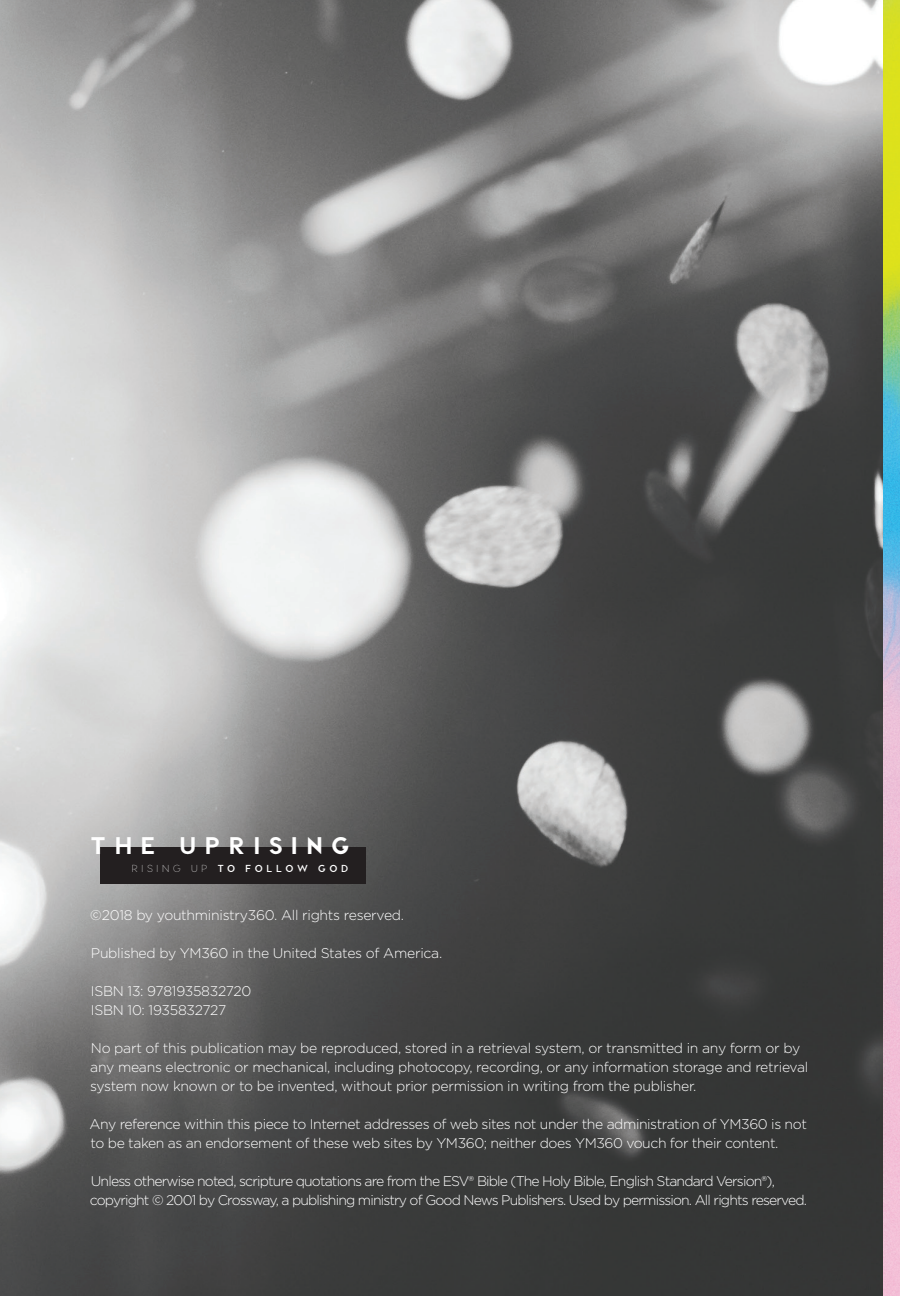
<style>
.page{position:relative;width:900px;height:1296px;background:#fff}
.page>*{position:absolute;margin:0;border:0;box-sizing:border-box;transform-origin:0 0}
.t1{font:800 24px "Visby CF";letter-spacing:.36em;color:#fff}
.t2{font:300 14px/19px "Gotham";letter-spacing:-.03em;color:#fff}
.t3{font:300 14px/19px "Gotham";letter-spacing:-.06em;color:#fff}
.t4{font:700 10.2px "Visby CF";letter-spacing:.36em;color:#fff}
.s1{font-weight:100}
</style>
<div class="page">
<img style="left:0;top:0;width:900px;height:1296px">
<div style="left:100px;top:847px;width:266px;height:36px;background:#231f20"></div>
<h1 class="t1" style="left:90px;top:830px;width:261px">THE UPRISING</h1>
<p class="t4" style="left:132px;top:862px;width:218px"><span class="s1">RISING UP</span> TO FOLLOW GOD</p>
<p class="t2" style="left:90px;top:905px;width:315px">©2018 by youthministry360. All rights reserved.</p>
<p class="t2" style="left:91px;top:943px;width:353px">Published by YM360 in the United States of America.</p>
<p class="t2" style="left:91px;top:981px;width:162px">ISBN 13: 9781935832720<br>ISBN 10: 1935832727</p>
<p class="t2" style="left:90px;top:1038px;width:720px">No part of this publication may be reproduced, stored in a retrieval system, or transmitted in any form or by any means electronic or mechanical, including photocopy, recording, or any information storage and retrieval system now known or to be invented, without prior permission in writing from the publisher.</p>
<p class="t2" style="left:90px;top:1114px;width:719px">Any reference within this piece to Internet addresses of web sites not under the administration of YM360 is not to be taken as an endorsement of these web sites by YM360; neither does YM360 vouch for their content.</p>
<p class="t3" style="left:90px;top:1171px;width:719px">Unless otherwise noted, scripture quotations are from the ESV® Bible (The Holy Bible, English Standard Version®), copyright © 2001 by Crossway, a publishing ministry of Good News Publishers. Used by permission. All rights reserved.</p>
</div>
